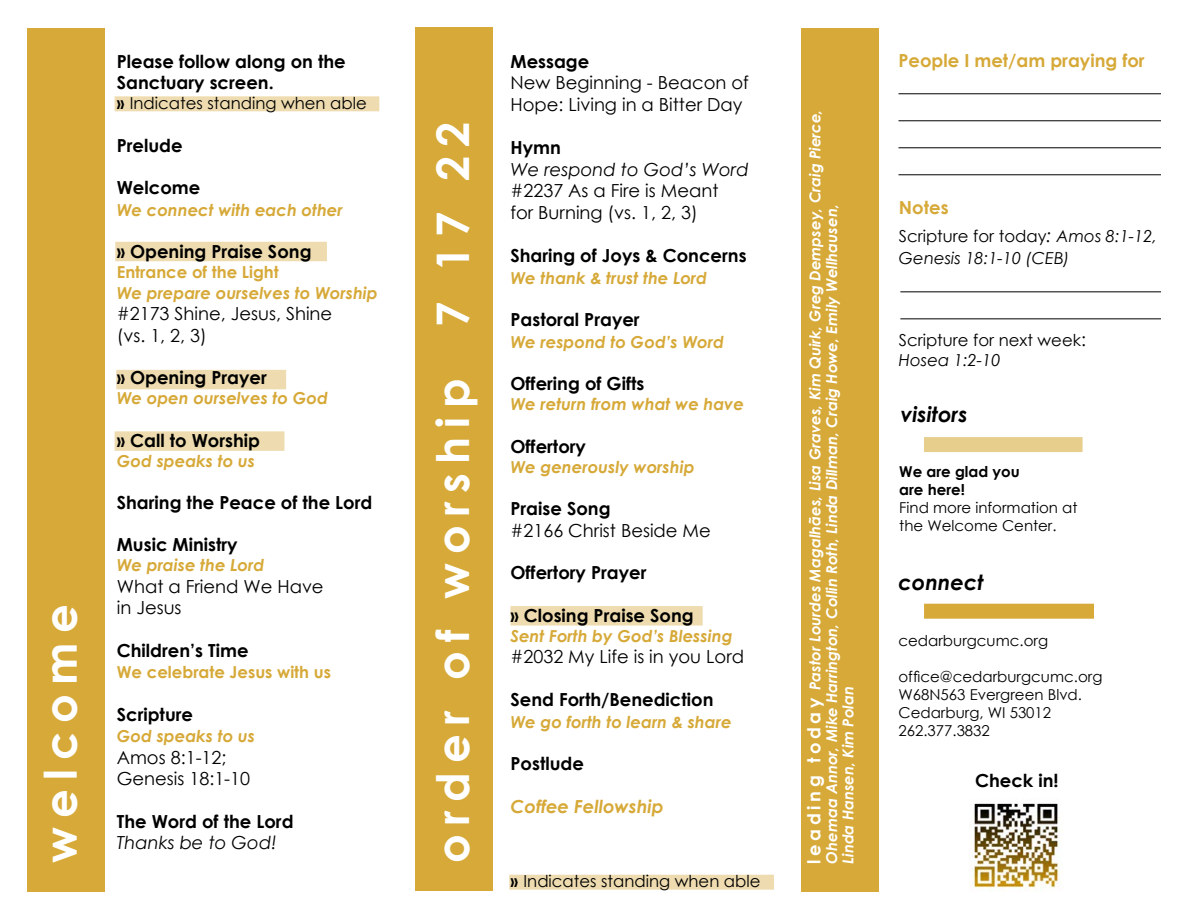
<style>
.page{position:relative;width:1188px;height:918px;background:#fff}
.page>*{position:absolute;margin:0;border:0;box-sizing:border-box;transform-origin:0 0}
.t1{font:700 45px "Century Gothic";letter-spacing:.2em;color:#fff}
.t2{font:italic 700 21px "Century Gothic";color:#000}
.t3{font:700 18px/21.6px "Century Gothic";color:#000}
.t4{font:18px/21.6px "Century Gothic";color:#000}
.t5{font:700 18px "Century Gothic";color:#d6a938}
.t6{font:italic 700 18px "Century Gothic";color:#d6a938}
.t7{font:italic 18px "Century Gothic";color:#000}
.t8{font:italic 700 16.5px "Century Gothic";color:#d6a938}
.t9{font:16.5px/19.8px "Century Gothic";color:#000}
.t10{font:italic 16.5px/21.6px "Century Gothic";color:#000}
.t11{font:700 16.5px "Century Gothic";color:#d6a938}
.t12{font:italic 700 15px/16.5px "Century Gothic";color:#fff}
.t13{font:15px/18px "Century Gothic";color:#000}
.s1{font-weight:700}
.s2{font-style:italic}
.s3{font-style:normal;font-size:18px}
.s4{font-style:normal}
.s5{font-size:18px}
</style>
<div class="page">
<div style="left:27px;top:28px;width:77px;height:864px;background:#d6a938"></div>
<div style="left:115px;top:96px;width:264px;height:15px;background:#eedcb0"></div>
<div style="left:510px;top:606px;width:193px;height:20px;background:#eedcb0"></div>
<div style="left:509px;top:875px;width:265px;height:15px;background:#eedcb0"></div>
<div style="left:415px;top:27px;width:78px;height:864px;background:#d6a938"></div>
<div style="left:115px;top:242px;width:212px;height:19px;background:#eedcb0"></div>
<div style="left:801px;top:28px;width:77px;height:864px;background:#d6a938"></div>
<div style="left:116px;top:370px;width:170px;height:19px;background:#eedcb0"></div>
<div style="left:115px;top:431px;width:169px;height:20px;background:#eedcb0"></div>
<hr style="left:898px;top:94px;width:263px;height:1px;background:#000">
<hr style="left:898px;top:121px;width:263px;height:1px;background:#000">
<hr style="left:898px;top:148px;width:263px;height:1px;background:#000">
<hr style="left:898px;top:175px;width:263px;height:1px;background:#000">
<hr style="left:900px;top:292px;width:261px;height:1px;background:#000">
<hr style="left:900px;top:319px;width:261px;height:1px;background:#000">
<img style="left:969px;top:803px;width:94px;height:86px">
<div style="left:924px;top:604px;width:170px;height:15px;background:#d6a938"></div>
<div style="left:924px;top:437px;width:159px;height:15px;background:#e7ce8d"></div>
<p class="t1" style="left:26px;top:863px;width:260px;rotate:-90deg">welcome</p>
<p class="t3" style="left:117px;top:49px;width:230px">Please follow along on the<br>Sanctuary screen.</p>
<p class="t9" style="left:117px;top:93px;width:252px"><span class="s1">»</span> Indicates standing when able</p>
<p class="t3" style="left:117px;top:133px;width:67px">Prelude</p>
<p class="t3" style="left:117px;top:176px;width:85px">Welcome</p>
<p class="t8" style="left:117px;top:197px;width:228px">We connect with each other</p>
<p class="t3" style="left:117px;top:240px;width:196px">» Opening Praise Song</p>
<p class="t11" style="left:117px;top:260px;width:164px">Entrance of the Light</p>
<p class="t8" style="left:117px;top:281px;width:263px">We prepare ourselves to Worship</p>
<p class="t4" style="left:117px;top:303px;width:217px">#2173 Shine, Jesus, Shine (vs. 1, 2, 3)</p>
<p class="t3" style="left:117px;top:366px;width:152px">» Opening Prayer</p>
<p class="t8" style="left:117px;top:386px;width:213px">We open ourselves to God</p>
<p class="t3" style="left:117px;top:429px;width:145px">» Call to Worship</p>
<p class="t8" style="left:117px;top:449px;width:140px">God speaks to us</p>
<p class="t3" style="left:117px;top:490px;width:257px">Sharing the Peace of the Lord</p>
<p class="t3" style="left:117px;top:533px;width:122px">Music Ministry</p>
<p class="t8" style="left:117px;top:552px;width:149px">We praise the Lord</p>
<p class="t4" style="left:117px;top:575px;width:208px">What a Friend We Have in Jesus</p>
<p class="t3" style="left:117px;top:639px;width:133px">Children’s Time</p>
<p class="t11" style="left:117px;top:660px;width:216px">We celebrate Jesus with us</p>
<p class="t3" style="left:117px;top:703px;width:78px">Scripture</p>
<p class="t8" style="left:117px;top:723px;width:140px">God speaks to us</p>
<p class="t4" style="left:117px;top:746px;width:135px">Amos 8:1-12;<br>Genesis 18:1-10</p>
<p class="t3" style="left:117px;top:810px;width:178px">The Word of the Lord</p>
<p class="t7" style="left:117px;top:830px;width:161px">Thanks be to God!</p>
<p class="t1" style="left:419px;top:863px;width:743px;rotate:-90deg">order of worship 7 17 22</p>
<p class="t3" style="left:510px;top:49px;width:80px">Message</p>
<p class="t4" style="left:510px;top:72px;width:240px">New Beginning - Beacon of<br>Hope: Living in a Bitter Day</p>
<p class="t4" style="left:510px;top:136px;width:240px"><span class="s1">Hymn<br></span><span class="s2">We respond to God’s Word </span>#2237 As a Fire is Meant<br>for Burning (vs. 1, 2, 3)</p>
<p class="t3" style="left:510px;top:244px;width:238px">Sharing of Joys &amp; Concerns</p>
<p class="t8" style="left:510px;top:265px;width:198px">We thank &amp; trust the Lord</p>
<p class="t3" style="left:510px;top:308px;width:131px">Pastoral Prayer</p>
<p class="t8" style="left:510px;top:329px;width:215px">We respond to God’s Word</p>
<p class="t3" style="left:510px;top:372px;width:135px">Offering of Gifts</p>
<p class="t8" style="left:510px;top:392px;width:235px">We return from what we have</p>
<p class="t3" style="left:510px;top:435px;width:77px">Offertory</p>
<p class="t8" style="left:510px;top:454px;width:186px">We generously worship</p>
<p class="t3" style="left:510px;top:497px;width:102px">Praise Song</p>
<p class="t4" style="left:510px;top:519px;width:202px">#2166 Christ Beside Me</p>
<p class="t3" style="left:510px;top:561px;width:138px">Offertory Prayer</p>
<p class="t3" style="left:510px;top:604px;width:185px">» Closing Praise Song</p>
<p class="t8" style="left:510px;top:623px;width:224px">Sent Forth by God’s Blessing</p>
<p class="t4" style="left:510px;top:646px;width:235px">#2032 My Life is in you Lord</p>
<p class="t3" style="left:510px;top:688px;width:205px">Send Forth/Benediction</p>
<p class="t8" style="left:510px;top:709px;width:223px">We go forth to learn &amp; share</p>
<p class="t3" style="left:510px;top:752px;width:75px">Postlude</p>
<p class="t6" style="left:510px;top:793px;width:155px">Coffee Fellowship</p>
<p class="t9" style="left:510px;top:871px;width:252px"><span class="s1">»</span> Indicates standing when able</p>
<p class="t12" style="left:806px;top:864px;width:756px;rotate:-90deg"><span class="s3">l e a d i n g t o d a y</span> Pastor Lourdes Magalhães, Lisa Graves, Kim Quirk, Greg Dempsey, Craig Pierce,<br>Ohemaa Annor, Mike Harrington, Collin Roth, Linda Dillman, Craig Howe, Emily Wellhausen,<br>Linda Hansen, Kim Polan</p>
<p class="t5" style="left:898px;top:46px;width:248px">People I met/am praying for</p>
<p class="t5" style="left:899px;top:194px;width:51px">Notes</p>
<p class="t10" style="left:899px;top:225px;width:260px"><span class="s4">Scripture for today</span><span class="s5">:</span> Amos 8:1-12,<br>Genesis 18:1-10 (CEB)</p>
<p class="t9" style="left:899px;top:330px;width:189px">Scripture for next week<span class="s5">:<br></span><span class="s2">Hosea 1:2-10</span></p>
<p class="t2" style="left:901px;top:398px;width:68px">visitors</p>
<p class="t13" style="left:899px;top:463px;width:180px"><span class="s1">We are glad you<br>are here!<br></span>Find more information at the Welcome Center.</p>
<p class="t2" style="left:898px;top:567px;width:87px">connect</p>
<p class="t13" style="left:899px;top:632px;width:151px">cedarburgcumc.org</p>
<p class="t13" style="left:899px;top:668px;width:205px">office@cedarburgcumc.org<br>W68N563 Evergreen Blvd.</p>
<p class="t13" style="left:899px;top:704px;width:154px">Cedarburg, WI 53012</p>
<p class="t13" style="left:899px;top:722px;width:93px">262.377.3832</p>
<p class="t3" style="left:975px;top:769px;width:85px">Check in!</p>
</div>
